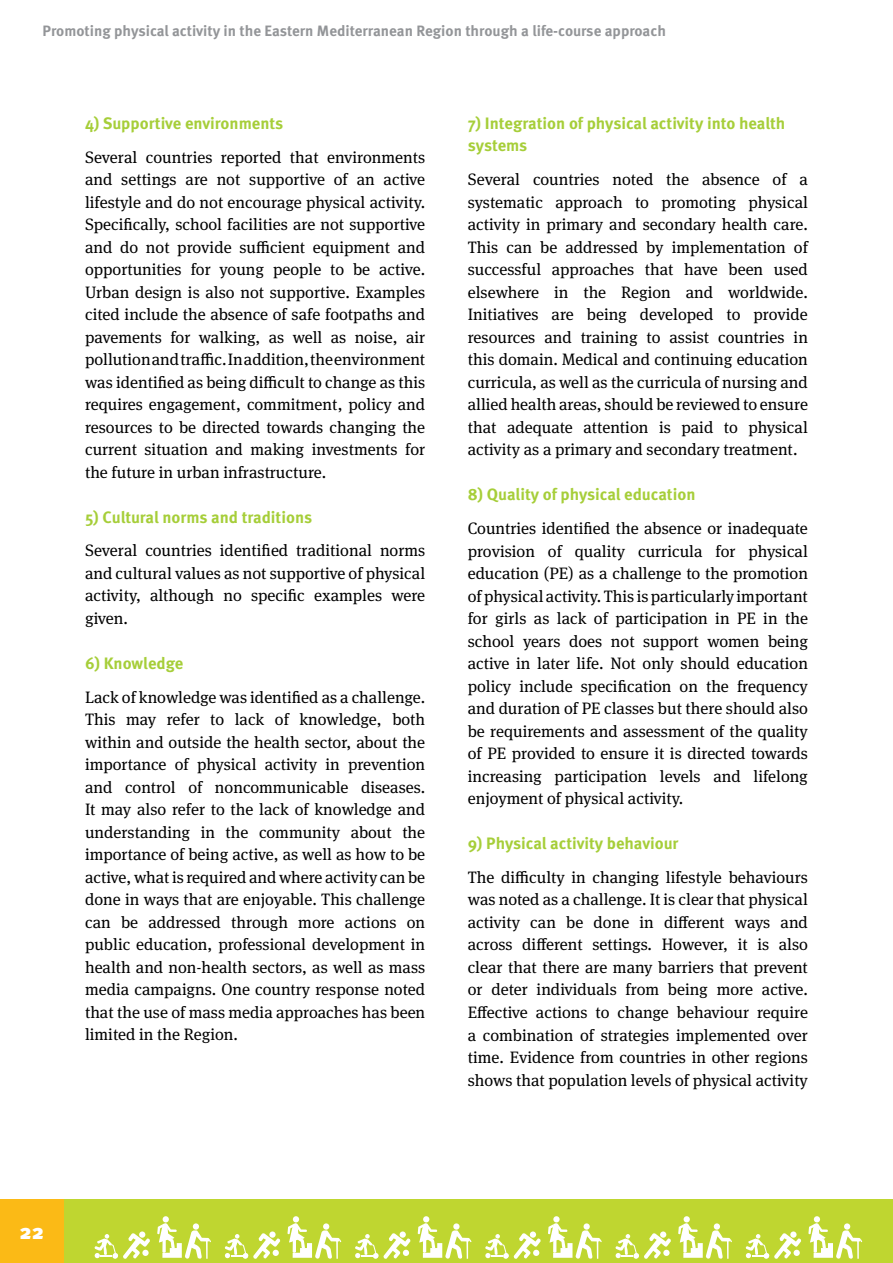
<style>
.page{position:relative;width:893px;height:1263px;background:#fff}
.page>*{position:absolute;margin:0;border:0;box-sizing:border-box;transform-origin:0 0}
.t1{font:900 21px "Meta OT";color:#fff}
.t2{font:16.5px/22.5px "Meta Serif Pro";color:#000;text-align:justify}
.t3{font:700 16.5px/22.5px "Meta Pro";color:#a6ce39}
.t4{font:700 15px "Meta Pro";color:#939598}
</style>
<div class="page">
<div style="left:0;top:1199px;width:893px;height:64px;background:#bfd630"></div>
<svg style="left:95px;top:1232px;width:55px;height:27px"></svg>
<svg style="left:157px;top:1216px;width:54px;height:43px"></svg>
<svg style="left:355px;top:1232px;width:56px;height:27px"></svg>
<svg style="left:418px;top:1216px;width:53px;height:43px"></svg>
<svg style="left:615px;top:1232px;width:56px;height:27px"></svg>
<svg style="left:678px;top:1216px;width:54px;height:43px"></svg>
<svg style="left:225px;top:1232px;width:56px;height:27px"></svg>
<svg style="left:287px;top:1216px;width:54px;height:43px"></svg>
<svg style="left:485px;top:1232px;width:56px;height:27px"></svg>
<div style="left:553px;top:1216px;width:7px;height:6px;background:#fff;border-radius:50%"></div>
<svg style="left:548px;top:1222px;width:54px;height:37px"></svg>
<svg style="left:746px;top:1232px;width:55px;height:27px"></svg>
<svg style="left:808px;top:1216px;width:54px;height:43px"></svg>
<div style="left:0;top:1199px;width:64px;height:64px;background:#fbba16"></div>
<p class="t4" style="left:43px;top:19px;width:625px">Promoting physical activity in the Eastern Mediterranean Region through a life-course approach</p>
<p class="t3" style="left:85px;top:111px;width:200px">4) Supportive environments</p>
<p class="t2" style="left:85px;top:145px;width:342px">Several countries reported that environments and settings are not supportive of an active lifestyle and do not encourage physical activity.<br>Specifically, school facilities are not supportive and do not provide sufficient equipment and opportunities for young people to be active.<br>Urban design is also not supportive. Examples cited include the absence of safe footpaths and pavements for walking, as well as noise, air pollution and traffic. In addition, the environment was identified as being difficult to change as this requires engagement, commitment, policy and resources to be directed towards changing the current situation and making investments for the future in urban infrastructure.</p>
<p class="t3" style="left:85px;top:505px;width:229px">5) Cultural norms and traditions</p>
<p class="t2" style="left:85px;top:539px;width:342px">Several countries identified traditional norms and cultural values as not supportive of physical activity, although no specific examples were given.</p>
<p class="t3" style="left:85px;top:651px;width:100px">6) Knowledge</p>
<p class="t2" style="left:85px;top:685px;width:342px">Lack of knowledge was identified as a challenge.<br>This may refer to lack of knowledge, both within and outside the health sector, about the importance of physical activity in prevention and control of noncommunicable diseases.<br>It may also refer to the lack of knowledge and understanding in the community about the importance of being active, as well as how to be active, what is required and where activity can be done in ways that are enjoyable. This challenge can be addressed through more actions on public education, professional development in health and non-health sectors, as well as mass media campaigns. One country response noted that the use of mass media approaches has been limited in the Region.</p>
<p class="t3" style="left:468px;top:111px;width:319px">7) Integration of physical activity into health systems</p>
<p class="t2" style="left:468px;top:167px;width:342px">Several countries noted the absence of a systematic approach to promoting physical activity in primary and secondary health care.<br>This can be addressed by implementation of successful approaches that have been used elsewhere in the Region and worldwide.<br>Initiatives are being developed to provide resources and training to assist countries in this domain. Medical and continuing education curricula, as well as the curricula of nursing and allied health areas, should be reviewed to ensure that adequate attention is paid to physical activity as a primary and secondary treatment.</p>
<p class="t3" style="left:468px;top:482px;width:229px">8) Quality of physical education</p>
<p class="t2" style="left:468px;top:516px;width:342px">Countries identified the absence or inadequate provision of quality curricula for physical education (PE) as a challenge to the promotion of physical activity. This is particularly important for girls as lack of participation in PE in the school years does not support women being active in later life. Not only should education policy include specification on the frequency and duration of PE classes but there should also be requirements and assessment of the quality of PE provided to ensure it is directed towards increasing participation levels and lifelong enjoyment of physical activity.</p>
<p class="t3" style="left:468px;top:831px;width:212px">9) Physical activity behaviour</p>
<p class="t2" style="left:468px;top:865px;width:342px">The difficulty in changing lifestyle behaviours was noted as a challenge. It is clear that physical activity can be done in different ways and across different settings. However, it is also clear that there are many barriers that prevent or deter individuals from being more active.<br>Effective actions to change behaviour require a combination of strategies implemented over time. Evidence from countries in other regions shows that population levels of physical activity</p>
<p class="t1" style="left:20px;top:1219px;width:26px">22</p>
</div>
